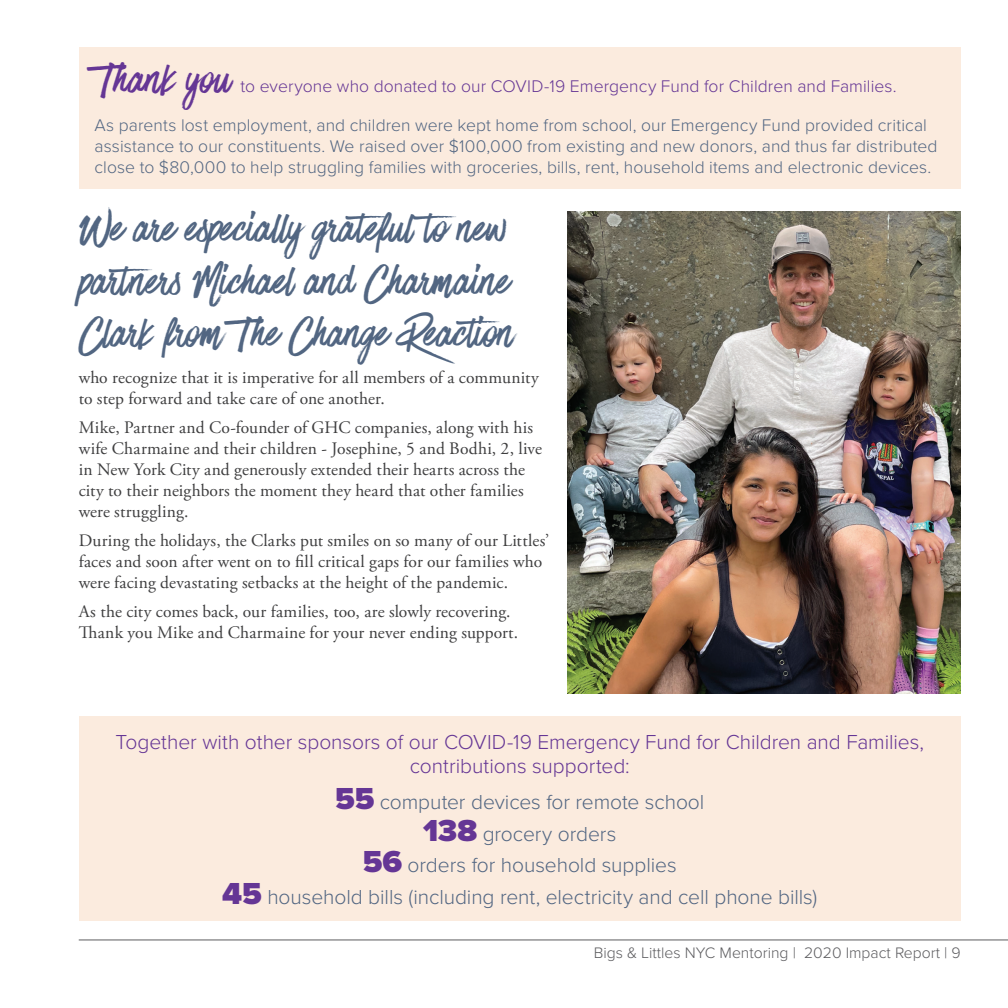
<style>
.page{position:relative;width:1008px;height:1008px;background:#fff}
.page>*{position:absolute;margin:0;border:0;box-sizing:border-box;transform-origin:0 0}
.t1{font:49px/52.5px "Have Heart One";letter-spacing:.015em;color:#526682}
.t2{font:49px "Have Heart One";letter-spacing:.025em;color:#653695}
.Header_1{font:300 21px/31.5px "Proxima Nova";letter-spacing:-.005em;color:#526682;text-align:center}
.Header_1-2{font:300 21px/24.5px "Proxima Nova";letter-spacing:-.005em;color:#653695;text-align:center}
.body_copy{font:17.5px/21px "Adobe Garamond Pro";letter-spacing:.01em;color:#3e3e3f}
.t3{font:300 17.5px/21px "Proxima Nova";letter-spacing:.005em;color:#526682}
.t4{font:300 17.5px "Proxima Nova";letter-spacing:.005em;color:#653695}
.t5{font:300 15.75px "Proxima Nova";color:#5c5c5f}
.s1{font-weight:900;font-size:31.5px;color:#653695}
</style>
<div class="page">
<hr style="left:79px;top:940px;width:929px;height:1px;background:#5c5c5f">
<img style="left:567px;top:211px;width:394px;height:483px">
<div style="left:79px;top:47px;width:882px;height:142px;background:#fbebde"></div>
<div style="left:79px;top:716px;width:882px;height:205px;background:#fbebde"></div>
<h2 class="t2" style="left:94px;top:52px;width:136px">Thank you</h2>
<h2 class="t4" style="left:240px;top:73px;width:658px">to everyone who donated to our COVID-19 Emergency Fund for Children and Families.</h2>
<h2 class="t3" style="left:94px;top:113px;width:845px">As parents lost employment, and children were kept home from school, our Emergency Fund provided critical assistance to our constituents. We raised over $100,000 from existing and new donors, and thus far distributed close to $80,000 to help struggling families with groceries, bills, rent, household items and electronic devices.</h2>
<h2 class="t1" style="left:79px;top:207px;width:435px">We are especially grateful to new partners Michael and Charmaine<br>Clark from The Change Reaction</h2>
<p class="body_copy" style="left:79px;top:368px;width:461px">who recognize that it is imperative for all members of a community to step forward and take care of one another.</p>
<p class="body_copy" style="left:79px;top:418px;width:465px">Mike, Partner and Co-founder of GHC companies, along with his wife Charmaine and their children - Josephine, 5 and Bodhi, 2, live in New York City and generously extended their hearts across the city to their neighbors the moment they heard that other families were struggling.</p>
<p class="body_copy" style="left:79px;top:530px;width:472px">During the holidays, the Clarks put smiles on so many of our Littles’ faces and soon after went on to fill critical gaps for our families who were facing devastating setbacks at the height of the pandemic.</p>
<p class="body_copy" style="left:79px;top:601px;width:441px">As the city comes back, our families, too, are slowly recovering.<br>Thank you Mike and Charmaine for your never ending support.</p>
<p class="Header_1-2" style="left:116px;top:728px;width:810px">Together with other sponsors of our COVID-19 Emergency Fund for Children and Families, contributions supported:</p>
<p class="Header_1" style="left:222px;top:785px;width:597px"><span class="s1">55</span> computer devices for remote school<br><span class="s1">138</span> grocery orders<br><span class="s1">56</span> orders for household supplies<br><span class="s1">45</span> household bills (including rent, electricity and cell phone bills)</p>
<p class="t5" style="left:594px;top:941px;width:368px">Bigs &amp; Littles NYC Mentoring | 2020 Impact Report | 9</p>
</div>
